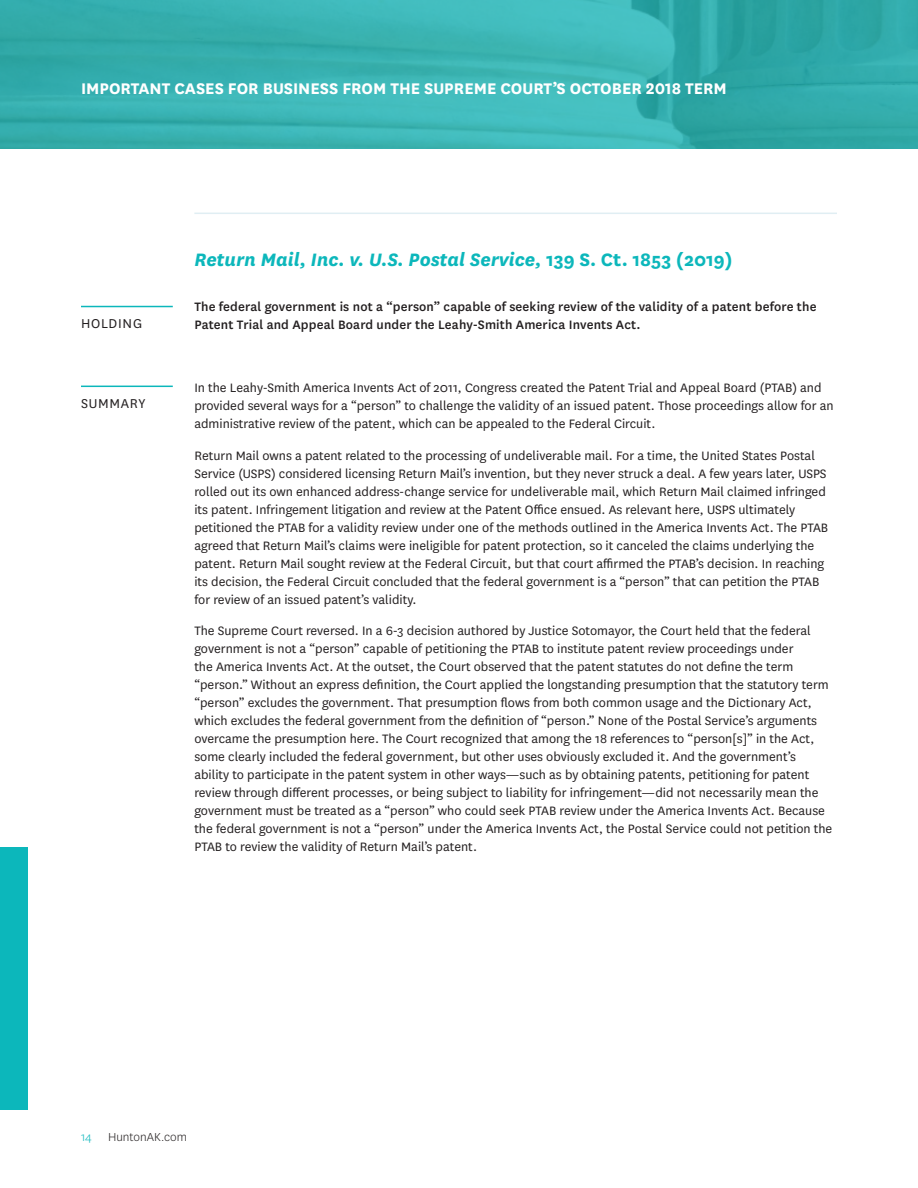
<style>
.page{position:relative;width:918px;height:1188px;background:#fff}
.page>*{position:absolute;margin:0;border:0;box-sizing:border-box;transform-origin:0 0}
._02__Head_Level_One{font:italic 700 21px "National";color:#0cb7bb}
.t1{font:700 18px "National";color:#fff}
._03__Body{font:15px "National";letter-spacing:.05em;color:#231f20}
._03__Body-2{font:14.25px/18px "National";color:#231f20}
._03__Body-3{font:500 14.25px/18px "National";letter-spacing:.01em;color:#231f20}
.t2{font:300 13.5px "National";color:#231f20}
.s1{font-style:normal}
.s2{color:#0db7bc}
</style>
<div class="page">
<img style="left:0;top:0;width:918px;height:148px">
<div style="left:0;top:848px;width:28px;height:262px;background:#0cb7bb"></div>
<hr style="left:81px;top:306px;width:92px;height:1px;background:#0cb7bb">
<hr style="left:81px;top:386px;width:92px;height:1px;background:#0cb7bb">
<hr style="left:194px;top:213px;width:643px;height:1px;background:#e0eef3">
<p class="t1" style="left:81px;top:76px;width:647px">IMPORTANT CASES FOR BUSINESS FROM THE SUPREME COURT’S OCTOBER 2018 TERM</p>
<p class="_03__Body" style="left:81px;top:313px;width:63px">HOLDING</p>
<p class="_03__Body" style="left:81px;top:393px;width:66px">SUMMARY</p>
<p class="_02__Head_Level_One" style="left:194px;top:245px;width:540px">Return Mail, Inc. v. U.S. Postal Service, <span class="s1">139 S. Ct. 1853 (2019)</span></p>
<p class="_03__Body-3" style="left:194px;top:297px;width:624px">The federal government is not a “person” capable of seeking review of the validity of a patent before the<br>Patent Trial and Appeal Board under the Leahy-Smith America Invents Act.</p>
<p class="_03__Body-2" style="left:194px;top:378px;width:641px">In the Leahy-Smith America Invents Act of 2011, Congress created the Patent Trial and Appeal Board (PTAB) and provided several ways for a “person” to challenge the validity of an issued patent. Those proceedings allow for an administrative review of the patent, which can be appealed to the Federal Circuit.</p>
<p class="_03__Body-2" style="left:194px;top:446px;width:635px">Return Mail owns a patent related to the processing of undeliverable mail. For a time, the United States Postal Service (USPS) considered licensing Return Mail’s invention, but they never struck a deal. A few years later, USPS rolled out its own enhanced address-change service for undeliverable mail, which Return Mail claimed infringed its patent. Infringement litigation and review at the Patent Office ensued. As relevant here, USPS ultimately petitioned the PTAB for a validity review under one of the methods outlined in the America Invents Act. The PTAB agreed that Return Mail’s claims were ineligible for patent protection, so it canceled the claims underlying the patent. Return Mail sought review at the Federal Circuit, but that court affirmed the PTAB’s decision. In reaching its decision, the Federal Circuit concluded that the federal government is a “person” that can petition the PTAB for review of an issued patent’s validity.</p>
<p class="_03__Body-2" style="left:194px;top:621px;width:639px">The Supreme Court reversed. In a 6-3 decision authored by Justice Sotomayor, the Court held that the federal government is not a “person” capable of petitioning the PTAB to institute patent review proceedings under<br>the America Invents Act. At the outset, the Court observed that the patent statutes do not define the term “person.” Without an express definition, the Court applied the longstanding presumption that the statutory term “person” excludes the government. That presumption flows from both common usage and the Dictionary Act, which excludes the federal government from the definition of “person.” None of the Postal Service’s arguments overcame the presumption here. The Court recognized that among the 18 references to “person[s]” in the Act, some clearly included the federal government, but other uses obviously excluded it. And the government’s ability to participate in the patent system in other ways—such as by obtaining patents, petitioning for patent review through different processes, or being subject to liability for infringement—did not necessarily mean the government must be treated as a “person” who could seek PTAB review under the America Invents Act. Because the federal government is not a “person” under the America Invents Act, the Postal Service could not petition the PTAB to review the validity of Return Mail’s patent.</p>
<p class="t2" style="left:81px;top:1128px;width:107px"><span class="s2">14</span> HuntonAK.com</p>
</div>
